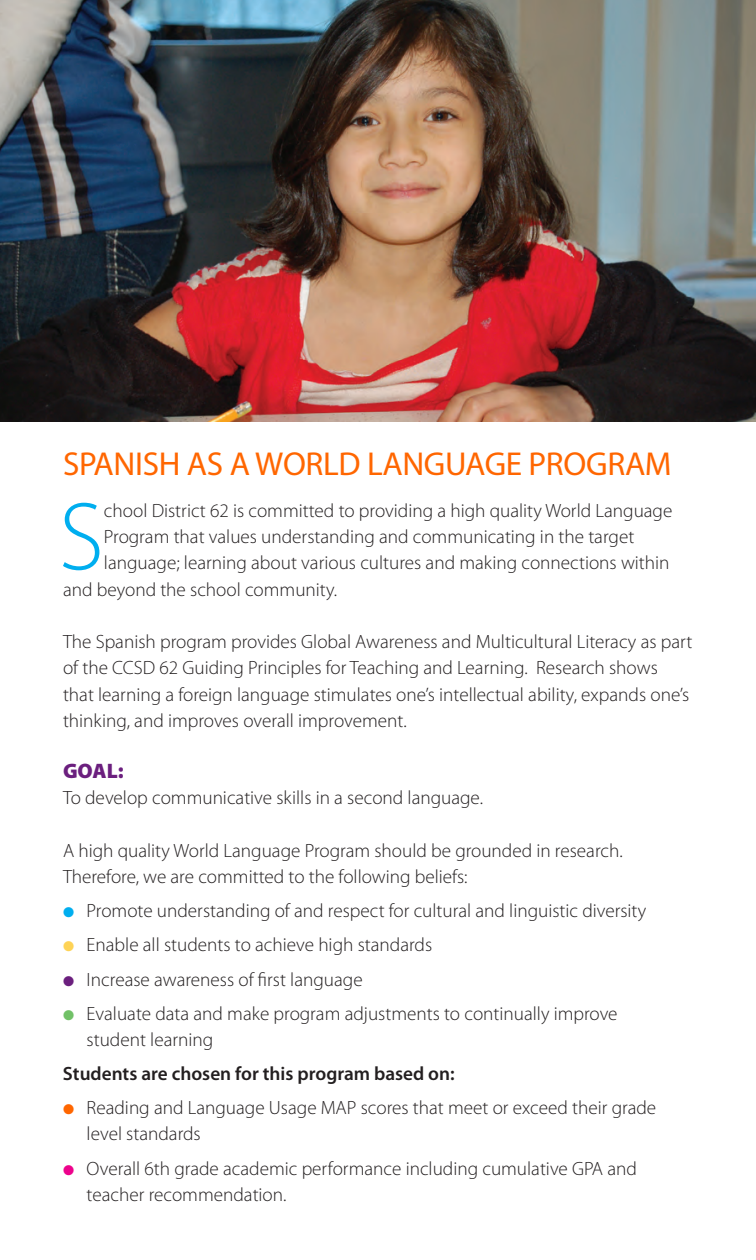
<style>
.page{position:relative;width:756px;height:1260px;background:#fff}
.page>*{position:absolute;margin:0;border:0;box-sizing:border-box;transform-origin:0 0}
.first_para{font:300 97.12px "Myriad Pro";color:#00aeef}
.head_1{font:33.25px "Myriad Pro";letter-spacing:-.01em;color:#f60}
.body{font:900 21px "Myriad Pro";color:#6b1f7e}
.body-2{font:300 19.25px/26.2px "Myriad Pro";color:#231f20}
.bullet{font:300 19.25px/26.2px "Myriad Pro";color:#231f20}
.first_para-2{font:300 19.25px "Myriad Pro";color:#231f20}
.bullet-2{font:600 19.25px "Myriad Pro";color:#231f20}
.s1{color:#00aeef}
.s2{color:#fed356}
.s3{color:#6b1f7e}
.s4{color:#71c167}
.s5{color:#f60}
.s6{color:#ed028c}
</style>
<div class="page">
<img style="left:0;top:0;width:756px;height:421px">
<p class="head_1" style="left:63px;top:443px;width:610px">SPANISH AS A WORLD LANGUAGE PROGRAM</p>
<p class="first_para" style="left:59px;top:478px;width:47px">S</p>
<p class="first_para-2" style="left:104px;top:499px;width:570px">chool District 62 is committed to providing a high quality World Language</p>
<p class="first_para-2" style="left:104px;top:525px;width:532px">Program that values understanding and communicating in the target</p>
<p class="first_para-2" style="left:104px;top:551px;width:567px">language; learning about various cultures and making connections within</p>
<p class="first_para-2" style="left:63px;top:578px;width:276px">and beyond the school community.</p>
<p class="body-2" style="left:63px;top:628px;width:631px">The Spanish program provides Global Awareness and Multicultural Literacy as part of the CCSD 62 Guiding Principles for Teaching and Learning. Research shows that learning a foreign language stimulates one’s intellectual ability, expands one’s thinking, and improves overall improvement.</p>
<p class="body" style="left:63px;top:757px;width:62px">GOAL:</p>
<p class="body-2" style="left:63px;top:785px;width:422px">To develop communicative skills in a second language.</p>
<p class="body-2" style="left:63px;top:837px;width:561px">A high quality World Language Program should be grounded in research.<br>Therefore, we are committed to the following beliefs:</p>
<p class="bullet" style="left:63px;top:898px;width:585px"><span class="s1">●</span> Promote understanding of and respect for cultural and linguistic diversity</p>
<p class="bullet" style="left:63px;top:932px;width:371px"><span class="s2">●</span> Enable all students to achieve high standards</p>
<p class="bullet" style="left:63px;top:966px;width:301px"><span class="s3">●</span> Increase awareness of first language</p>
<p class="bullet" style="left:87px;top:1000px;width:533px;text-indent:-24px"><span class="s4">●</span> Evaluate data and make program adjustments to continually improve student learning</p>
<p class="bullet-2" style="left:63px;top:1061px;width:393px">Students are chosen for this program based on:</p>
<p class="bullet" style="left:87px;top:1094px;width:571px;text-indent:-24px"><span class="s5">●</span> Reading and Language Usage MAP scores that meet or exceed their grade level standards</p>
<p class="bullet" style="left:87px;top:1155px;width:552px;text-indent:-24px"><span class="s6">●</span> Overall 6th grade academic performance including cumulative GPA and teacher recommendation.</p>
</div>
